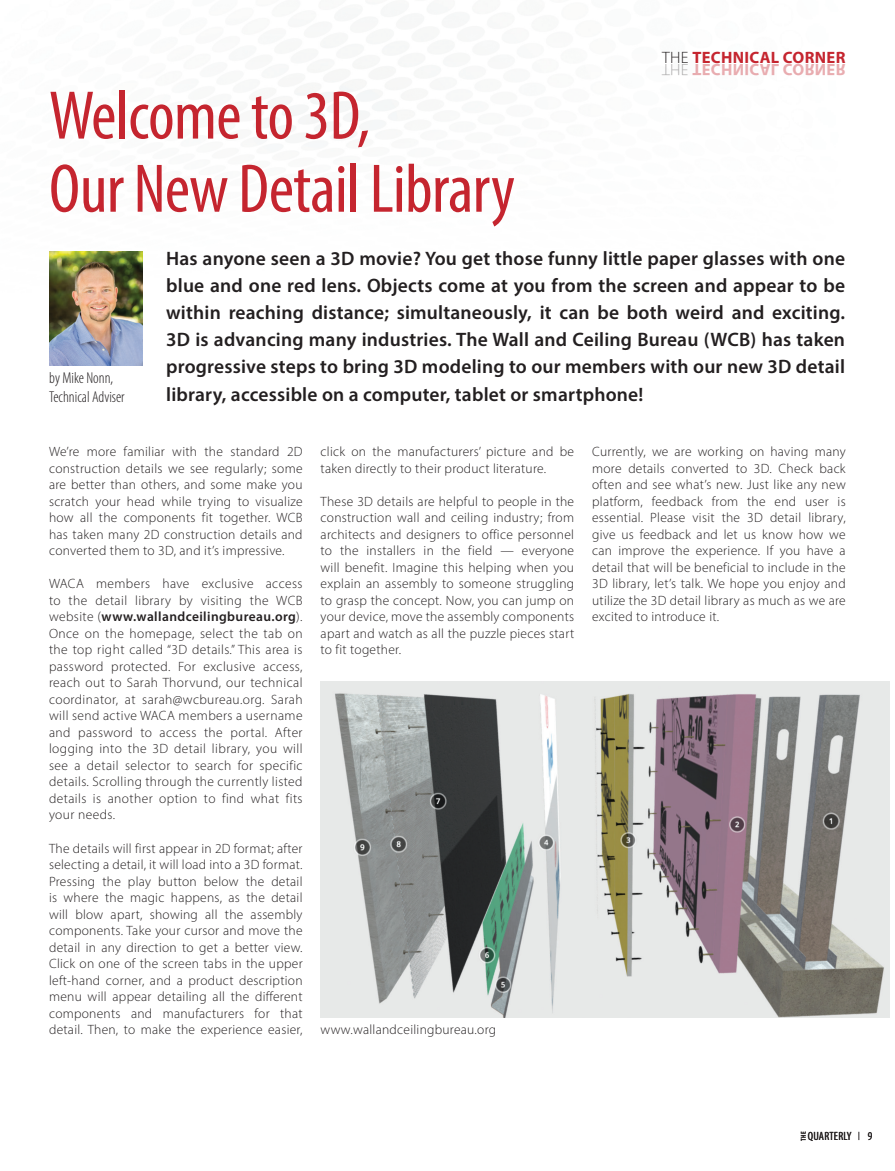
<style>
.page{position:relative;width:895px;height:1171px;background:#fff}
.page>*{position:absolute;margin:0;border:0;box-sizing:border-box;transform-origin:0 0}
.No_Spacing{font:condensed 69.45px "Myriad Pro";letter-spacing:-.01em;color:#c5252f}
.WACA_intro{font:600 19.5px/27px "Myriad Pro";letter-spacing:.01em;color:#231f20;text-align:justify}
.t1{font:300 condensed 15.75px/18.9px "Myriad Pro";color:#231f20}
.No_Spacing-2{font:300 13.5px/16.5px "Myriad Pro";letter-spacing:.02em;color:#231f20;text-align:justify}
.t2{font:condensed 12px "Myriad Pro";letter-spacing:.02em;color:#231f20}
.t3{font:condensed 8.25px "Myriad Pro";color:#231f20}
.t4{font:600 condensed 7.05px "Myriad Pro";color:#231f20}
.s1{font-weight:600}
</style>
<div class="page">
<img style="left:49px;top:252px;width:93px;height:113px">
<img style="left:321px;top:681px;width:568px;height:337px">
<p class="No_Spacing" style="left:49px;top:74px;width:323px">Welcome to 3D,</p>
<p class="No_Spacing" style="left:49px;top:147px;width:467px">Our New Detail Library</p>
<p class="t1" style="left:49px;top:368px;width:77px">by Mike Nonn,<br>Technical Adviser</p>
<p class="WACA_intro" style="left:166px;top:245px;width:680px">Has anyone seen a 3D movie? You get those funny little paper glasses with one blue and one red lens. Objects come at you from the screen and appear to be within reaching distance; simultaneously, it can be both weird and exciting.<br>3D is advancing many industries. The Wall and Ceiling Bureau (WCB) has taken progressive steps to bring 3D modeling to our members with our new 3D detail library, accessible on a computer, tablet or smartphone!</p>
<p class="No_Spacing-2" style="left:49px;top:443px;width:255px">We’re more familiar with the standard 2D construction details we see regularly; some are better than others, and some make you scratch your head while trying to visualize how all the components fit together. WCB has taken many 2D construction details and converted them to 3D, and it’s impressive.</p>
<p class="No_Spacing-2" style="left:49px;top:575px;width:255px">WACA members have exclusive access to the detail library by visiting the WCB website (<span class="s1">www.wallandceilingbureau.org</span>).<br>Once on the homepage, select the tab on the top right called “3D details.” This area is password protected. For exclusive access, reach out to Sarah Thorvund, our technical coordinator, at sarah@wcbureau.org. Sarah will send active WACA members a username and password to access the portal. After logging into the 3D detail library, you will see a detail selector to search for specific details. Scrolling through the currently listed details is another option to find what fits your needs.</p>
<p class="No_Spacing-2" style="left:49px;top:839px;width:255px">The details will first appear in 2D format; after selecting a detail, it will load into a 3D format.<br>Pressing the play button below the detail is where the magic happens, as the detail will blow apart, showing all the assembly components. Take your cursor and move the detail in any direction to get a better view.<br>Click on one of the screen tabs in the upper left-hand corner, and a product description menu will appear detailing all the different components and manufacturers for that detail. Then, to make the experience easier,</p>
<p class="No_Spacing-2" style="left:321px;top:443px;width:255px">click on the manufacturers’ picture and be taken directly to their product literature.</p>
<p class="No_Spacing-2" style="left:321px;top:493px;width:255px">These 3D details are helpful to people in the construction wall and ceiling industry; from architects and designers to office personnel to the installers in the field — everyone will benefit. Imagine this helping when you explain an assembly to someone struggling to grasp the concept. Now, you can jump on your device, move the assembly components apart and watch as all the puzzle pieces start to fit together.</p>
<p class="No_Spacing-2" style="left:321px;top:1021px;width:177px">www.wallandceilingbureau.org</p>
<p class="No_Spacing-2" style="left:592px;top:443px;width:255px">Currently, we are working on having many more details converted to 3D. Check back often and see what’s new. Just like any new platform, feedback from the end user is essential. Please visit the 3D detail library, give us feedback and let us know how we can improve the experience. If you have a detail that will be beneficial to include in the 3D library, let’s talk. We hope you enjoy and utilize the 3D detail library as much as we are excited to introduce it.</p>
<p class="t4" style="left:799px;top:1140px;width:10px;rotate:-90deg">THE</p>
<p class="t2" style="left:808px;top:1128px;width:45px">QUARTERLY</p>
<p class="t2" style="left:868px;top:1128px;width:6px">9</p>
<p class="t3" style="left:858px;top:1130px;width:3px">|</p>
</div>
